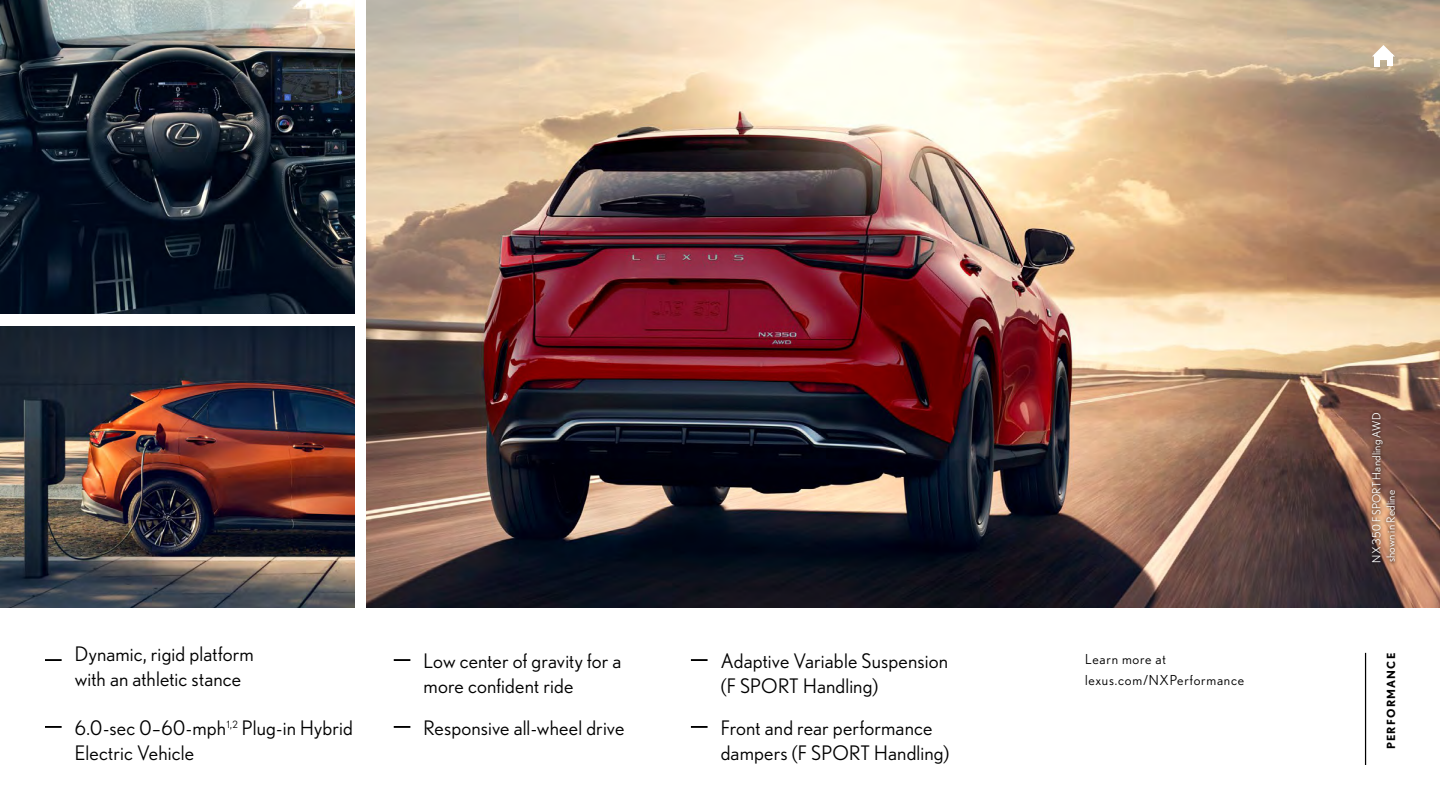
<style>
.page{position:relative;width:1440px;height:810px;background:#fff}
.page>*{position:absolute;margin:0;border:0;box-sizing:border-box;transform-origin:0 0}
.Bullet_point_body{font:20px/25px "Nobel";letter-spacing:.01em;color:#000}
.URL{font:13.75px/21px "Nobel";letter-spacing:.055em;color:#000}
.Captions{font:11.25px/14.5px "Nobel";letter-spacing:.015em;color:#fff}
.Category_tab{font:700 11.25px "Nobel";letter-spacing:.11em;color:#000}
</style>
<div class="page">
<img style="left:0;top:326px;width:354px;height:282px">
<img style="left:367px;top:0;width:1073px;height:608px">
<img style="left:0;top:0;width:354px;height:314px">
<svg style="left:45px;top:659px;width:17px;height:2px"></svg>
<svg style="left:45px;top:726px;width:17px;height:2px"></svg>
<svg style="left:394px;top:659px;width:16px;height:2px"></svg>
<svg style="left:394px;top:726px;width:16px;height:2px"></svg>
<svg style="left:691px;top:659px;width:17px;height:2px"></svg>
<svg style="left:691px;top:726px;width:17px;height:2px"></svg>
<hr style="left:1365px;top:653px;width:1px;height:112px;background:#000">
<div style="left:1368px;top:409px;width:31px;height:157px;background:#000;opacity:.5"></div>
<svg style="left:1372px;top:45px;width:23px;height:11px"></svg>
<div style="left:1374px;top:55px;width:6px;height:11px;background:#fff"></div>
<div style="left:1387px;top:55px;width:6px;height:11px;background:#fff"></div>
<div style="left:1379px;top:54px;width:11px;height:6px;background:#fff"></div>
<p class="Bullet_point_body" style="left:75px;top:641px;width:180px">Dynamic, rigid platform with an athletic stance</p>
<p class="Bullet_point_body" style="left:75px;top:715px;width:280px">6.0-sec 0–60-mph<sup>1,2</sup> Plug-in Hybrid<br>Electric Vehicle</p>
<p class="Bullet_point_body" style="left:424px;top:649px;width:199px">Low center of gravity for a more confident ride</p>
<p class="Bullet_point_body" style="left:424px;top:715px;width:202px">Responsive all-wheel drive</p>
<p class="Bullet_point_body" style="left:721px;top:649px;width:229px">Adaptive Variable Suspension (F SPORT Handling)</p>
<p class="Bullet_point_body" style="left:721px;top:715px;width:230px">Front and rear performance dampers (F SPORT Handling)</p>
<p class="URL" style="left:1085px;top:648px;width:161px">Learn more at lexus.com/NXPerformance</p>
<p class="Captions" style="left:1369px;top:562px;width:152px;rotate:-90deg">NX 350 F SPORT Handling AWD shown in Redline</p>
<p class="Category_tab" style="left:1384px;top:749px;width:98px;rotate:-90deg">PERFORMANCE</p>
</div>
